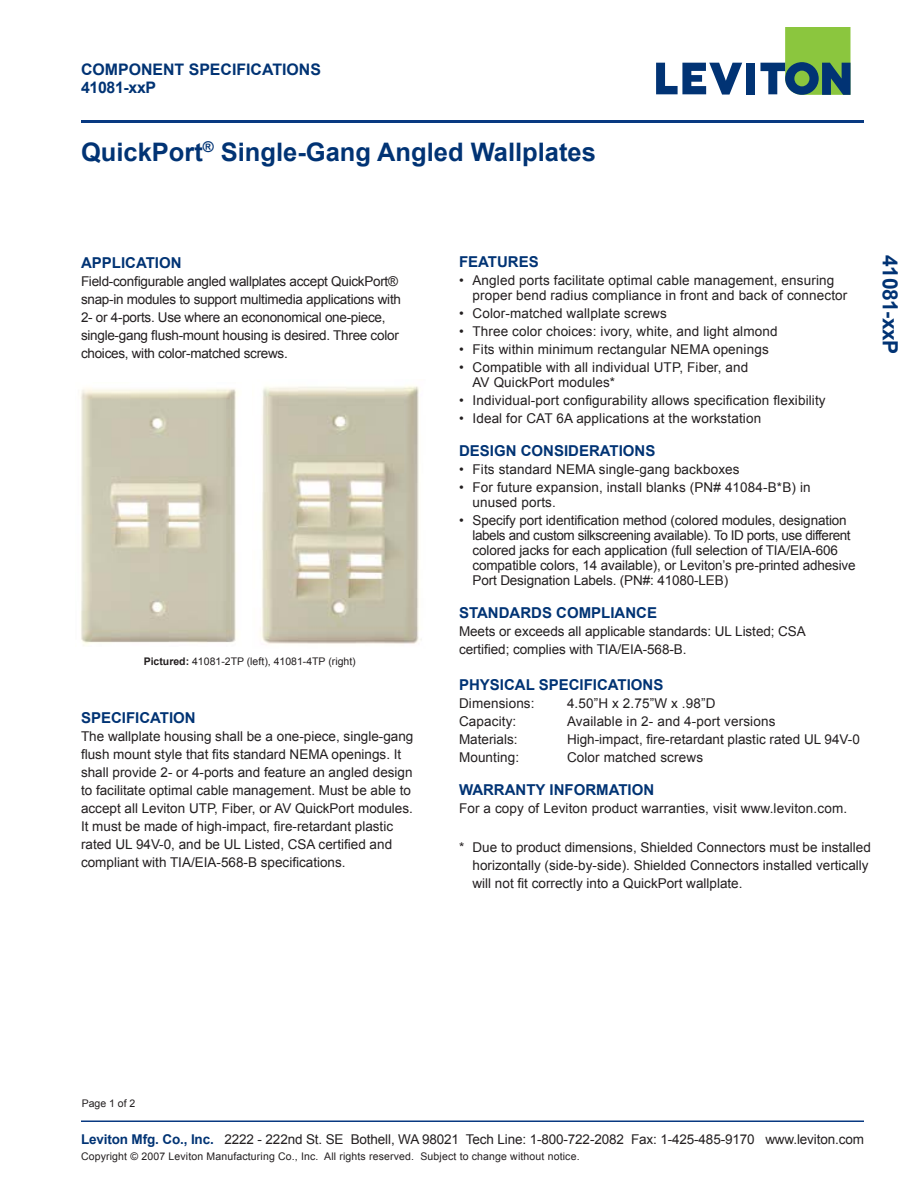
<style>
.page{position:relative;width:918px;height:1188px;background:#fff}
.page>*{position:absolute;margin:0;border:0;box-sizing:border-box;transform-origin:0 0}
.t1{font:700 25.5px "Arial";color:#013374}
.t2{font:700 21px "Arial";letter-spacing:-.02em;color:#013374}
.t3{font:700 15.9px "Arial";color:#013374}
.t4{font:700 15.9px "Arial";letter-spacing:-.02em;color:#013374}
.t5{font:700 15px "Arial";color:#013374}
.t6{font:13.5px/18px "Arial";color:#231f20}
.t7{font:13.5px/18px "Arial";letter-spacing:-.02em;color:#231f20}
.t8{font:10.5px "Arial";letter-spacing:.015em;color:#231f20}
.s1{font-weight:700}
.s2{font-weight:700;color:#013374}
</style>
<div class="page">
<svg style="left:656px;top:63px;width:86px;height:32px"></svg>
<div style="left:746px;top:63px;width:9px;height:31px;background:#013374"></div>
<svg style="left:760px;top:27px;width:90px;height:68px"></svg>
<hr style="left:81px;top:120px;width:783px;height:3px;background:#083981">
<hr style="left:81px;top:1120px;width:783px;height:2px;background:#083981">
<img style="left:80px;top:388px;width:157px;height:257px">
<img style="left:260px;top:386px;width:162px;height:258px">
<p class="t3" style="left:81px;top:59px;width:241px">COMPONENT SPECIFICATIONS</p>
<p class="t4" style="left:81px;top:77px;width:77px">41081-xxP</p>
<p class="t1" style="left:81px;top:135px;width:516px">QuickPort<sup>®</sup> Single-Gang Angled Wallplates</p>
<p class="t5" style="left:81px;top:252px;width:102px">APPLICATION</p>
<p class="t7" style="left:81px;top:272px;width:322px">Field-configurable angled wallplates accept QuickPort® snap-in modules to support multimedia applications with 2- or 4-ports. Use where an econonomical one-piece, single-gang flush-mount housing is desired. Three color choices, with color-matched screws.</p>
<p class="t8" style="left:144px;top:655px;width:214px"><span class="s1">Pictured:</span> 41081-2TP (left), 41081-4TP (right)</p>
<p class="t5" style="left:81px;top:708px;width:116px">SPECIFICATION</p>
<p class="t6" style="left:81px;top:728px;width:334px">The wallplate housing shall be a one-piece, single-gang flush mount style that fits standard NEMA openings. It shall provide 2- or 4-ports and feature an angled design to facilitate optimal cable management. Must be able to accept all Leviton UTP, Fiber, or AV QuickPort modules.<br>It must be made of high-impact, fire-retardant plastic rated UL 94V-0, and be UL Listed, CSA certified and compliant with TIA/EIA-568-B specifications.</p>
<p class="t5" style="left:459px;top:252px;width:81px">FEATURES</p>
<p class="t6" style="left:472px;top:273px;width:376px;line-height:15px;text-indent:-14px">• Angled ports facilitate optimal cable management, ensuring proper bend radius compliance in front and back of connector</p>
<p class="t6" style="left:459px;top:305px;width:209px">• Color-matched wallplate screws</p>
<p class="t6" style="left:459px;top:323px;width:320px">• Three color choices: ivory, white, and light almond</p>
<p class="t6" style="left:459px;top:341px;width:311px">• Fits within minimum rectangular NEMA openings</p>
<p class="t6" style="left:472px;top:360px;width:277px;line-height:15px;text-indent:-14px">• Compatible with all individual UTP, Fiber, and<br>AV QuickPort modules*</p>
<p class="t6" style="left:459px;top:392px;width:368px">• Individual-port configurability allows specification flexibility</p>
<p class="t6" style="left:459px;top:410px;width:304px">• Ideal for CAT 6A applications at the workstation</p>
<p class="t5" style="left:459px;top:441px;width:198px">DESIGN CONSIDERATIONS</p>
<p class="t6" style="left:459px;top:461px;width:282px">• Fits standard NEMA single-gang backboxes</p>
<p class="t6" style="left:472px;top:480px;width:340px;line-height:15px;text-indent:-14px">• For future expansion, install blanks (PN# 41084-B*B) in unused ports.</p>
<p class="t6" style="left:472px;top:513px;width:385px;line-height:15px;text-indent:-14px">• Specify port identification method (colored modules, designation labels and custom silkscreening available). To ID ports, use different colored jacks for each application (full selection of TIA/EIA-606 compatible colors, 14 available), or Leviton’s pre-printed adhesive Port Designation Labels. (PN#: 41080-LEB)</p>
<p class="t5" style="left:459px;top:603px;width:200px">STANDARDS COMPLIANCE</p>
<p class="t6" style="left:459px;top:623px;width:348px">Meets or exceeds all applicable standards: UL Listed; CSA</p>
<p class="t6" style="left:459px;top:641px;width:229px">certified; complies with TIA/EIA-568-B.</p>
<p class="t5" style="left:459px;top:675px;width:206px">PHYSICAL SPECIFICATIONS</p>
<p class="t6" style="left:459px;top:695px;width:77px">Dimensions:</p>
<p class="t6" style="left:567px;top:695px;width:150px">4.50”H x 2.75”W x .98”D</p>
<p class="t6" style="left:459px;top:713px;width:59px">Capacity:</p>
<p class="t6" style="left:567px;top:713px;width:210px">Available in 2- and 4-port versions</p>
<p class="t6" style="left:459px;top:731px;width:60px">Materials:</p>
<p class="t6" style="left:567px;top:731px;width:294px">High-impact, fire-retardant plastic rated UL 94V-0</p>
<p class="t6" style="left:459px;top:749px;width:62px">Mounting:</p>
<p class="t6" style="left:567px;top:749px;width:138px">Color matched screws</p>
<p class="t5" style="left:459px;top:780px;width:197px">WARRANTY INFORMATION</p>
<p class="t6" style="left:459px;top:800px;width:390px">For a copy of Leviton product warranties, visit www.leviton.com.</p>
<p class="t6" style="left:472px;top:838px;width:400px;text-indent:-14px">* Due to product dimensions, Shielded Connectors must be installed horizontally (side-by-side). Shielded Connectors installed vertically will not fit correctly into a QuickPort wallplate.</p>
<p class="t2" style="left:904px;top:255px;width:101px;rotate:90deg">41081-xxP</p>
<p class="t8" style="left:82px;top:1097px;width:55px">Page 1 of 2</p>
<p class="t6" style="left:81px;top:1130px;width:785px"><span class="s2">Leviton Mfg. Co., Inc.</span> 2222 - 222nd St. SE Bothell, WA 98021 Tech Line: 1-800-722-2082 Fax: 1-425-485-9170 www.leviton.com</p>
<p class="t8" style="left:81px;top:1150px;width:500px">Copyright © 2007 Leviton Manufacturing Co., Inc. All rights reserved. Subject to change without notice.</p>
</div>
